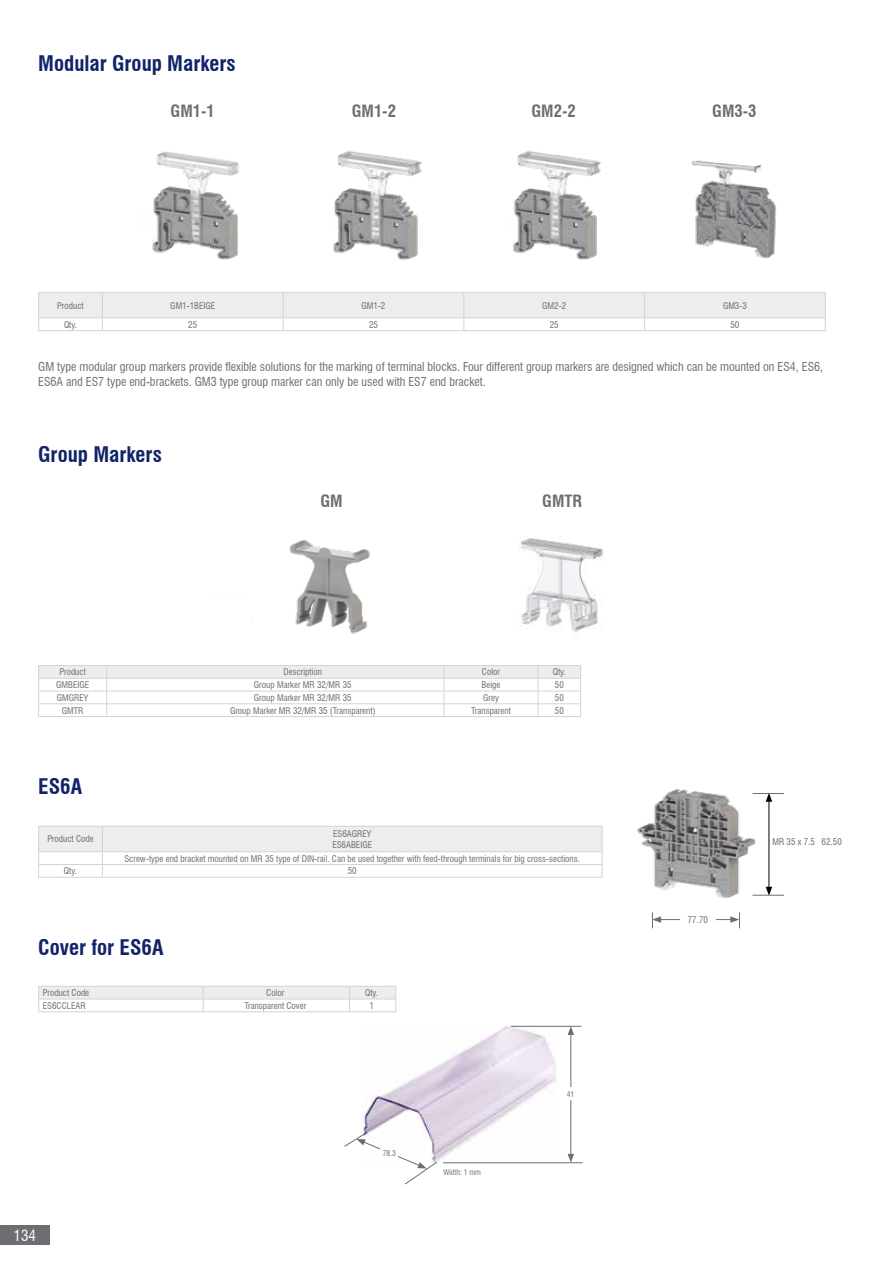
<style>
.page{position:relative;width:893px;height:1263px;background:#fff}
.page>*{position:absolute;margin:0;border:0;box-sizing:border-box;transform-origin:0 0}
.t1{font:700 condensed 21px "Swiss 721 BT";color:#112369}
.t2{font:700 condensed 16.5px "Swiss 721 BT";color:#6d6e71}
.t3{font:condensed 15px "Swiss 721 BT";color:#fff}
.t4{font:condensed 12px/14.4px "Swiss 721 BT";color:#6d6e71}
.t5{font:condensed 9px/10.8px "Swiss 721 BT";color:#6d6e71}
.t6{font:condensed 7.65px "Swiss 721 BT";color:#6d6e71}
</style>
<div class="page">
<svg style="left:38px;top:986px;width:358px;height:25px"></svg>
<hr style="left:38px;top:1011px;width:165px;height:1px;background:#d1d3d4">
<hr style="left:203px;top:1011px;width:147px;height:1px;background:#d1d3d4">
<hr style="left:350px;top:1011px;width:46px;height:1px;background:#d1d3d4">
<img style="left:363px;top:1025px;width:195px;height:138px">
<hr style="left:443px;top:1162px;width:139px;height:1px;background:#6d6e71">
<hr style="left:511px;top:1026px;width:70px;height:1px;background:#6d6e71">
<hr style="left:571px;top:1032px;width:1px;height:124px;background:#6d6e71">
<svg style="left:568px;top:1154px;width:6px;height:9px"></svg>
<svg style="left:568px;top:1026px;width:6px;height:9px"></svg>
<svg style="left:344px;top:1134px;width:93px;height:50px"></svg>
<div style="left:562px;top:1087px;width:17px;height:13px;background:#fff"></div>
<div style="left:380px;top:1147px;width:18px;height:12px;background:#fff"></div>
<svg style="left:38px;top:826px;width:565px;height:51px"></svg>
<hr style="left:38px;top:877px;width:64px;height:1px;background:#d1d3d4">
<hr style="left:102px;top:877px;width:500px;height:1px;background:#d1d3d4">
<hr style="left:659px;top:919px;width:74px;height:1px;background:#6d6e71">
<svg style="left:652px;top:912px;width:9px;height:16px"></svg>
<svg style="left:730px;top:912px;width:10px;height:16px"></svg>
<div style="left:680px;top:913px;width:36px;height:14px;background:#fff"></div>
<hr style="left:769px;top:799px;width:1px;height:90px;background:#000">
<svg style="left:766px;top:887px;width:6px;height:8px"></svg>
<svg style="left:766px;top:794px;width:6px;height:8px"></svg>
<img style="left:637px;top:789px;width:123px;height:109px">
<hr style="left:753px;top:895px;width:31px;height:1px;background:#6d6e71">
<hr style="left:753px;top:793px;width:31px;height:1px;background:#6d6e71">
<svg style="left:38px;top:292px;width:788px;height:38px"></svg>
<hr style="left:38px;top:330px;width:64px;height:1px;background:#d1d3d4">
<hr style="left:102px;top:330px;width:181px;height:1px;background:#d1d3d4">
<hr style="left:283px;top:330px;width:181px;height:1px;background:#d1d3d4">
<hr style="left:464px;top:330px;width:181px;height:1px;background:#d1d3d4">
<hr style="left:645px;top:330px;width:181px;height:1px;background:#d1d3d4">
<img style="left:152px;top:151px;width:87px;height:109px">
<img style="left:333px;top:150px;width:89px;height:110px">
<img style="left:513px;top:150px;width:88px;height:110px">
<img style="left:691px;top:160px;width:86px;height:99px">
<img style="left:518px;top:537px;width:85px;height:97px">
<img style="left:289px;top:540px;width:81px;height:94px">
<svg style="left:38px;top:665px;width:543px;height:51px"></svg>
<hr style="left:38px;top:716px;width:69px;height:1px;background:#d1d3d4">
<hr style="left:107px;top:716px;width:337px;height:1px;background:#d1d3d4">
<hr style="left:444px;top:716px;width:94px;height:1px;background:#d1d3d4">
<hr style="left:538px;top:716px;width:43px;height:1px;background:#d1d3d4">
<div style="left:0;top:1225px;width:50px;height:20px;background:#6d6e71"></div>
<h1 class="t1" style="left:38px;top:51px;width:199px">Modular Group Markers</h1>
<h2 class="t2" style="left:171px;top:101px;width:46px">GM1-1</h2>
<h2 class="t2" style="left:352px;top:101px;width:46px">GM1-2</h2>
<h2 class="t2" style="left:532px;top:101px;width:46px">GM2-2</h2>
<h2 class="t2" style="left:712px;top:101px;width:46px">GM3-3</h2>
<p class="t5" style="left:57px;top:300px;width:28px">Product</p>
<p class="t5" style="left:170px;top:300px;width:46px">GM1-1BEIGE</p>
<p class="t5" style="left:362px;top:300px;width:25px">GM1-2</p>
<p class="t5" style="left:542px;top:300px;width:25px">GM2-2</p>
<p class="t5" style="left:723px;top:300px;width:25px">GM3-3</p>
<p class="t5" style="left:64px;top:319px;width:15px">Qty.</p>
<p class="t5" style="left:188px;top:319px;width:10px">25</p>
<p class="t5" style="left:369px;top:319px;width:10px">25</p>
<p class="t5" style="left:550px;top:319px;width:10px">25</p>
<p class="t5" style="left:730px;top:319px;width:10px">50</p>
<p class="t4" style="left:38px;top:360px;width:786px">GM type modular group markers provide flexible solutions for the marking of terminal blocks. Four different group markers are designed which can be mounted on ES4, ES6,<br>ES6A and ES7 type end-brackets. GM3 type group marker can only be used with ES7 end bracket.</p>
<h1 class="t1" style="left:38px;top:442px;width:125px">Group Markers</h1>
<h2 class="t2" style="left:321px;top:491px;width:24px">GM</h2>
<h2 class="t2" style="left:542px;top:491px;width:41px">GMTR</h2>
<p class="t5" style="left:59px;top:667px;width:28px">Product</p>
<p class="t5" style="left:283px;top:667px;width:40px">Description</p>
<p class="t5" style="left:482px;top:667px;width:20px">Color</p>
<p class="t5" style="left:553px;top:667px;width:15px">Qty.</p>
<p class="t5" style="left:56px;top:679px;width:34px">GMBEIGE</p>
<p class="t5" style="left:254px;top:679px;width:99px">Group Marker MR 32/MR 35</p>
<p class="t5" style="left:482px;top:679px;width:20px">Beige</p>
<p class="t5" style="left:555px;top:679px;width:10px">50</p>
<p class="t5" style="left:57px;top:692px;width:33px">GMGREY</p>
<p class="t5" style="left:254px;top:692px;width:99px">Group Marker MR 32/MR 35</p>
<p class="t5" style="left:483px;top:692px;width:17px">Grey</p>
<p class="t5" style="left:555px;top:692px;width:10px">50</p>
<p class="t5" style="left:62px;top:705px;width:23px">GMTR</p>
<p class="t5" style="left:230px;top:705px;width:147px">Group Marker MR 32/MR 35 (Transparent)</p>
<p class="t5" style="left:471px;top:705px;width:41px">Transparent</p>
<p class="t5" style="left:555px;top:705px;width:10px">50</p>
<h1 class="t1" style="left:38px;top:774px;width:45px">ES6A</h1>
<p class="t5" style="left:47px;top:834px;width:48px">Product Code</p>
<p class="t5" style="left:332px;top:828px;width:41px">ES6AGREY<br>ES6ABEIGE</p>
<p class="t5" style="left:124px;top:853px;width:457px">Screw-type end bracket mounted on MR 35 type of DIN-rail. Can be used together with feed-through terminals for big cross-sections.</p>
<p class="t5" style="left:64px;top:866px;width:15px">Qty.</p>
<p class="t5" style="left:348px;top:866px;width:10px">50</p>
<h1 class="t1" style="left:38px;top:935px;width:127px">Cover for ES6A</h1>
<p class="t5" style="left:43px;top:987px;width:48px">Product Code</p>
<p class="t5" style="left:266px;top:987px;width:20px">Color</p>
<p class="t5" style="left:365px;top:987px;width:15px">Qty.</p>
<p class="t5" style="left:43px;top:1000px;width:44px">ES6CCLEAR</p>
<p class="t5" style="left:244px;top:1000px;width:63px">Transparent Cover</p>
<p class="t5" style="left:369px;top:1000px;width:6px">1</p>
<h3 class="t3" style="left:14px;top:1226px;width:24px">134</h3>
<p class="t6" style="left:383px;top:1148px;width:15px">78.3</p>
<p class="t6" style="left:443px;top:1168px;width:39px">Width: 1 mm</p>
<p class="t6" style="left:567px;top:1089px;width:9px">41</p>
<p class="t5" style="left:688px;top:914px;width:22px">77.70</p>
<p class="t5" style="left:772px;top:836px;width:71px">MR 35 x 7.5 62.50</p>
</div>
